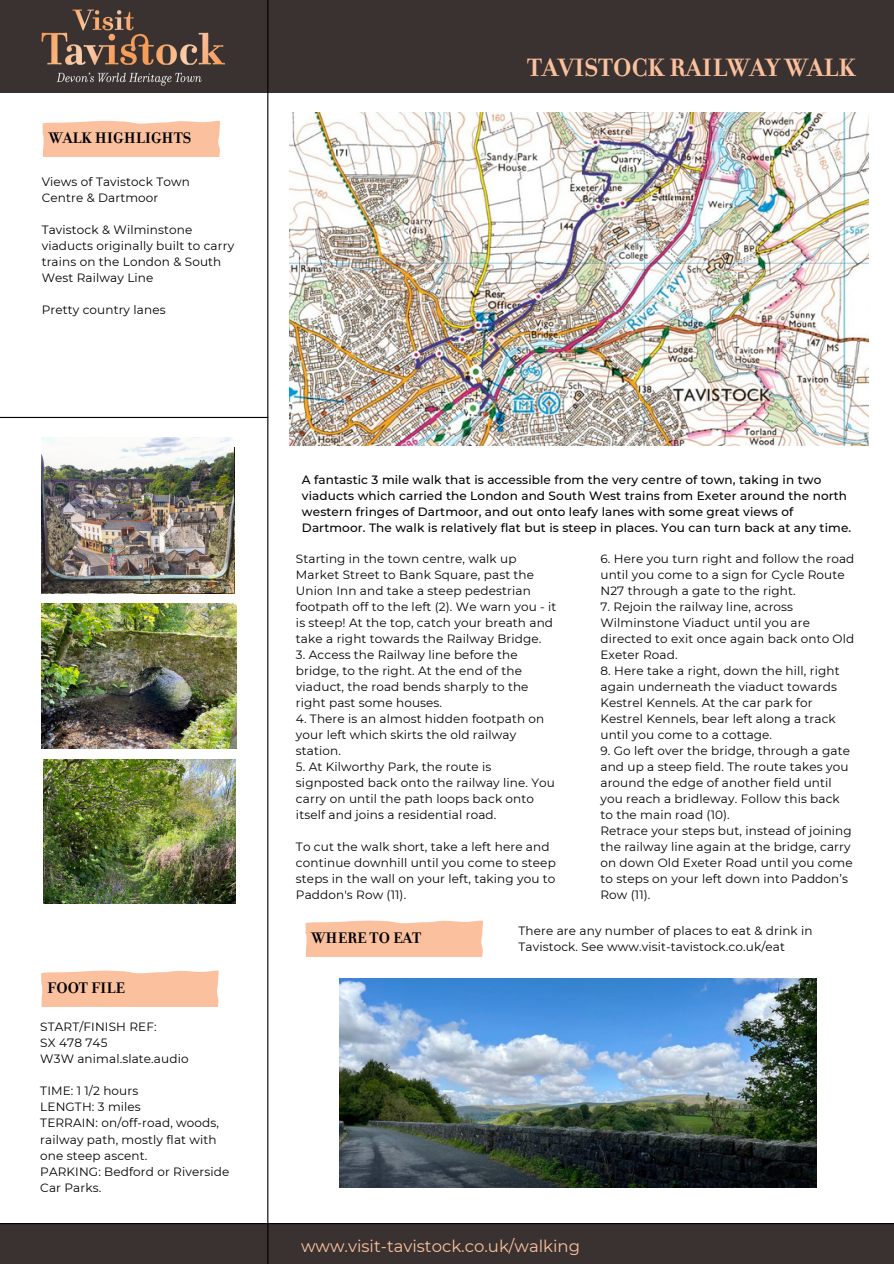
<style>
.page{position:relative;width:894px;height:1264px;background:#fff}
.page>*{position:absolute;margin:0;border:0;box-sizing:border-box;transform-origin:0 0}
.t1{font:700 27px "Filosofia OT";color:#fbc19f}
.t2{font:16.5px "Montserrat";color:#fbc19f}
.t3{font:700 16.5px "Filosofia OT";color:#000}
.t4{font:12px/16px "Montserrat";letter-spacing:.01em;color:#000}
.t5{font:500 12px/16px "Montserrat";letter-spacing:.01em;color:#000}
</style>
<div class="page">
<hr style="left:0;top:417px;width:268px;height:1px;background:#000">
<div style="left:0;top:1224px;width:893px;height:39px;background:#3a3230"></div>
<hr style="left:0;top:1222px;width:893px;height:2px;background:#000">
<div style="left:0;top:0;width:893px;height:93px;background:#3a3230"></div>
<hr style="left:267px;top:0;width:1px;height:1263px;background:#000">
<img style="left:41px;top:9px;width:184px;height:77px">
<svg style="left:42px;top:120px;width:178px;height:37px;background:#fbc4a5"></svg>
<div style="left:41px;top:970px;width:177px;height:36px;background:#fbc19f"></div>
<div style="left:305px;top:920px;width:177px;height:36px;background:#fbc19f"></div>
<img style="left:289px;top:112px;width:579px;height:334px">
<img style="left:339px;top:978px;width:477px;height:209px">
<img style="left:42px;top:437px;width:191px;height:155px">
<img style="left:42px;top:603px;width:194px;height:145px">
<img style="left:43px;top:759px;width:193px;height:144px">
<p class="t3" style="left:49px;top:129px;width:144px">WALK HIGHLIGHTS</p>
<p class="t4" style="left:42px;top:174px;width:150px">Views of Tavistock Town<br>Centre &amp; Dartmoor</p>
<p class="t4" style="left:42px;top:222px;width:194px">Tavistock &amp; Wilminstone viaducts originally built to carry trains on the London &amp; South<br>West Railway Line</p>
<p class="t4" style="left:42px;top:302px;width:125px">Pretty country lanes</p>
<p class="t1" style="left:527px;top:53px;width:329px">TAVISTOCK RAILWAY WALK</p>
<p class="t3" style="left:47px;top:978px;width:79px">FOOT FILE</p>
<p class="t4" style="left:40px;top:1019px;width:118px">START/FINISH REF:</p>
<p class="t4" style="left:40px;top:1035px;width:69px">SX 478 745</p>
<p class="t4" style="left:40px;top:1051px;width:150px">W3W animal.slate.audio</p>
<p class="t4" style="left:40px;top:1083px;width:99px">TIME: 1 1/2 hours</p>
<p class="t4" style="left:40px;top:1099px;width:102px">LENGTH: 3 miles</p>
<p class="t4" style="left:40px;top:1115px;width:180px">TERRAIN: on/off-road, woods, railway path, mostly flat with one steep ascent.</p>
<p class="t4" style="left:40px;top:1163px;width:190px">PARKING: Bedford or Riverside<br>Car Parks.</p>
<p class="t5" style="left:302px;top:472px;width:550px">A fantastic 3 mile walk that is accessible from the very centre of town, taking in two viaducts which carried the London and South West trains from Exeter around the north western fringes of Dartmoor, and out onto leafy lanes with some great views of Dartmoor. The walk is relatively flat but is steep in places. You can turn back at any time.</p>
<p class="t4" style="left:600px;top:550px;width:255px">6. Here you turn right and follow the road until you come to a sign for Cycle Route<br>N27 through a gate to the right.</p>
<p class="t4" style="left:600px;top:598px;width:255px">7. Rejoin the railway line, across<br>Wilminstone Viaduct until you are directed to exit once again back onto Old<br>Exeter Road.</p>
<p class="t4" style="left:600px;top:662px;width:241px">8. Here take a right, down the hill, right again underneath the viaduct towards Kestrel Kennels. At the car park for Kestrel Kennels, bear left along a track until you come to a cottage.</p>
<p class="t4" style="left:600px;top:742px;width:251px">9. Go left over the bridge, through a gate and up a steep field. The route takes you around the edge of another field until you reach a bridleway. Follow this back to the main road (10).</p>
<p class="t4" style="left:600px;top:822px;width:254px">Retrace your steps but, instead of joining the railway line again at the bridge, carry on down Old Exeter Road until you come to steps on your left down into Paddon’s Row (11).</p>
<p class="t4" style="left:518px;top:922px;width:296px">There are any number of places to eat &amp; drink in<br>Tavistock. See www.visit-tavistock.co.uk/eat</p>
<p class="t4" style="left:296px;top:550px;width:262px">Starting in the town centre, walk up Market Street to Bank Square, past the Union Inn and take a steep pedestrian footpath off to the left (2). We warn you - it is steep! At the top, catch your breath and take a right towards the Railway Bridge.</p>
<p class="t4" style="left:296px;top:646px;width:234px">3. Access the Railway line before the bridge, to the right. At the end of the viaduct, the road bends sharply to the right past some houses.</p>
<p class="t4" style="left:296px;top:710px;width:250px">4. There is an almost hidden footpath on your left which skirts the old railway station.</p>
<p class="t4" style="left:296px;top:758px;width:260px">5. At Kilworthy Park, the route is signposted back onto the railway line. You carry on until the path loops back onto itself and joins a residential road.</p>
<p class="t4" style="left:296px;top:838px;width:261px">To cut the walk short, take a left here and continue downhill until you come to steep steps in the wall on your left, taking you to Paddon's Row (11).</p>
<p class="t3" style="left:311px;top:928px;width:111px">WHERE TO EAT</p>
<p class="t2" style="left:301px;top:1235px;width:280px">www.visit-tavistock.co.uk/walking</p>
</div>
